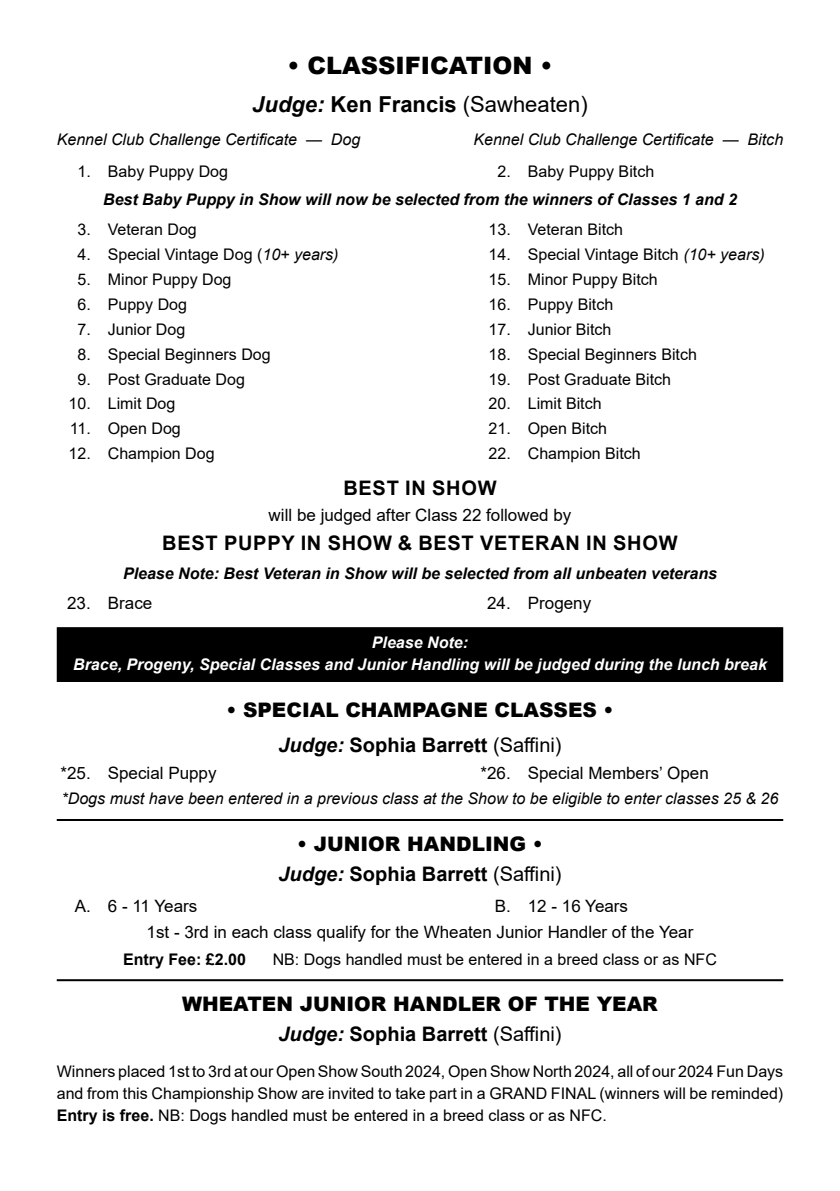
<style>
.page{position:relative;width:840px;height:1191px;background:#fff}
.page>*{position:absolute;margin:0;border:0;box-sizing:border-box;transform-origin:0 0}
.t1{font:900 24px "Arial";color:#000}
.t2{font:22px "Arial";color:#000}
.t3{font:900 20px/29.6px "Arial";color:#000;text-align:center}
.t4{font:700 20px "Arial";letter-spacing:.035em;color:#000}
.t5{font:17px/26px "Arial";color:#000}
.t6{font:16px/22px "Arial";color:#000;text-align:justify}
.t7{font:italic 16px "Arial";color:#000}
.t8{font:italic 700 16px "Arial";color:#000}
.t9{font:italic 700 16px/21.6px "Arial";color:#fff;text-align:center}
.t10{font:700 16px "Arial";color:#000}
.s1{font-weight:700;font-style:italic}
.s2{font-weight:700}
.s3{font-style:italic}
.s4{font-weight:400}
</style>
<div class="page">
<hr style="left:57px;top:819px;width:725px;height:2px;background:#000">
<hr style="left:57px;top:979px;width:725px;height:2px;background:#000">
<div style="left:58px;top:628px;width:723px;height:53px;background:#000"></div>
<div style="left:57px;top:627px;width:725px;height:55px;border:2px solid #000"></div>
<h1 class="t1" style="left:287px;top:48px;width:267px">• CLASSIFICATION •</h1>
<h2 class="t2" style="left:252px;top:89px;width:336px"><span class="s1">Judge:</span> <span class="s2">Ken Francis</span> (Sawheaten)</h2>
<p class="t7" style="left:57px;top:129px;width:305px">Kennel Club Challenge Certificate — Dog</p>
<p class="t7" style="left:473px;top:129px;width:311px">Kennel Club Challenge Certificate — Bitch</p>
<p class="t6" style="left:77px;top:160px;width:152px">1. Baby Puppy Dog</p>
<p class="t6" style="left:497px;top:160px;width:158px">2. Baby Puppy Bitch</p>
<p class="t8" style="left:103px;top:188px;width:635px">Best Baby Puppy in Show will now be selected from the winners of Classes 1 and 2</p>
<p class="t6" style="left:77px;top:219px;width:121px">3. Veteran Dog</p>
<p class="t6" style="left:488px;top:219px;width:136px">13. Veteran Bitch</p>
<p class="t6" style="left:77px;top:243px;width:262px">4. Special Vintage Dog (<span class="s3">10+ years)</span></p>
<p class="t6" style="left:488px;top:243px;width:277px">14. Special Vintage Bitch <span class="s3">(10+ years)</span></p>
<p class="t6" style="left:77px;top:268px;width:155px">5. Minor Puppy Dog</p>
<p class="t6" style="left:488px;top:268px;width:171px">15. Minor Puppy Bitch</p>
<p class="t6" style="left:77px;top:293px;width:111px">6. Puppy Dog</p>
<p class="t6" style="left:488px;top:293px;width:126px">16. Puppy Bitch</p>
<p class="t6" style="left:77px;top:318px;width:109px">7. Junior Dog</p>
<p class="t6" style="left:488px;top:318px;width:124px">17. Junior Bitch</p>
<p class="t6" style="left:77px;top:343px;width:195px">8. Special Beginners Dog</p>
<p class="t6" style="left:488px;top:343px;width:210px">18. Special Beginners Bitch</p>
<p class="t6" style="left:77px;top:368px;width:169px">9. Post Graduate Dog</p>
<p class="t6" style="left:488px;top:368px;width:184px">19. Post Graduate Bitch</p>
<p class="t6" style="left:68px;top:393px;width:108px">10. Limit Dog</p>
<p class="t6" style="left:488px;top:393px;width:115px">20. Limit Bitch</p>
<p class="t6" style="left:70px;top:417px;width:112px">11. Open Dog</p>
<p class="t6" style="left:488px;top:417px;width:120px">21. Open Bitch</p>
<p class="t6" style="left:68px;top:442px;width:147px">12. Champion Dog</p>
<p class="t6" style="left:488px;top:442px;width:154px">22. Champion Bitch</p>
<p class="t4" style="left:343px;top:473px;width:154px">BEST IN SHOW</p>
<p class="t5" style="left:268px;top:501px;width:304px">will be judged after Class 22 followed by</p>
<p class="t4" style="left:162px;top:529px;width:516px">BEST PUPPY IN SHOW &amp; BEST VETERAN IN SHOW</p>
<p class="t8" style="left:123px;top:563px;width:595px">Please Note: Best Veteran in Show will be selected from all unbeaten veterans</p>
<p class="t5" style="left:67px;top:590px;width:87px">23. Brace</p>
<p class="t5" style="left:487px;top:590px;width:105px">24. Progeny</p>
<p class="t9" style="left:73px;top:632px;width:694px">Please Note:<br>Brace, Progeny, Special Classes and Junior Handling will be judged during the lunch break</p>
<p class="t3" style="left:226px;top:691px;width:388px;line-height:35.4px">• SPECIAL CHAMPAGNE CLASSES •<br><span class="s1">Judge:</span> <span class="s2">Sophia Barrett</span> <span class="s4">(Saffini)</span></p>
<p class="t5" style="left:60px;top:760px;width:157px">*25. Special Puppy</p>
<p class="t5" style="left:480px;top:760px;width:230px">*26. Special Members’ Open</p>
<p class="t7" style="left:62px;top:788px;width:717px">*Dogs must have been entered in a previous class at the Show to be eligible to enter classes 25 &amp; 26</p>
<p class="t3" style="left:278px;top:828px;width:284px">• JUNIOR HANDLING •<br><span class="s1">Judge:</span> <span class="s2">Sophia Barrett</span> <span class="s4">(Saffini)</span></p>
<p class="t5" style="left:75px;top:893px;width:124px">A. 6 - 11 Years</p>
<p class="t5" style="left:146px;top:893px;width:548px;text-indent:348px">B. 12 - 16 Years<br>1st - 3rd in each class qualify for the Wheaten Junior Handler of the Year</p>
<p class="t10" style="left:123px;top:947px;width:124px">Entry Fee: £2.00</p>
<p class="t6" style="left:272px;top:947px;width:445px">NB: Dogs handled must be entered in a breed class or as NFC</p>
<p class="t3" style="left:182px;top:988px;width:477px">WHEATEN JUNIOR HANDLER OF THE YEAR<br><span class="s1">Judge:</span> <span class="s2">Sophia Barrett</span> <span class="s4">(Saffini)</span></p>
<p class="t6" style="left:57px;top:1060px;width:727px">Winners placed 1st to 3rd at our Open Show South 2024, Open Show North 2024, all of our 2024 Fun Days and from this Championship Show are invited to take part in a GRAND FINAL (winners will be reminded)<br><span class="s2">Entry is free.</span> NB: Dogs handled must be entered in a breed class or as NFC.</p>
</div>
